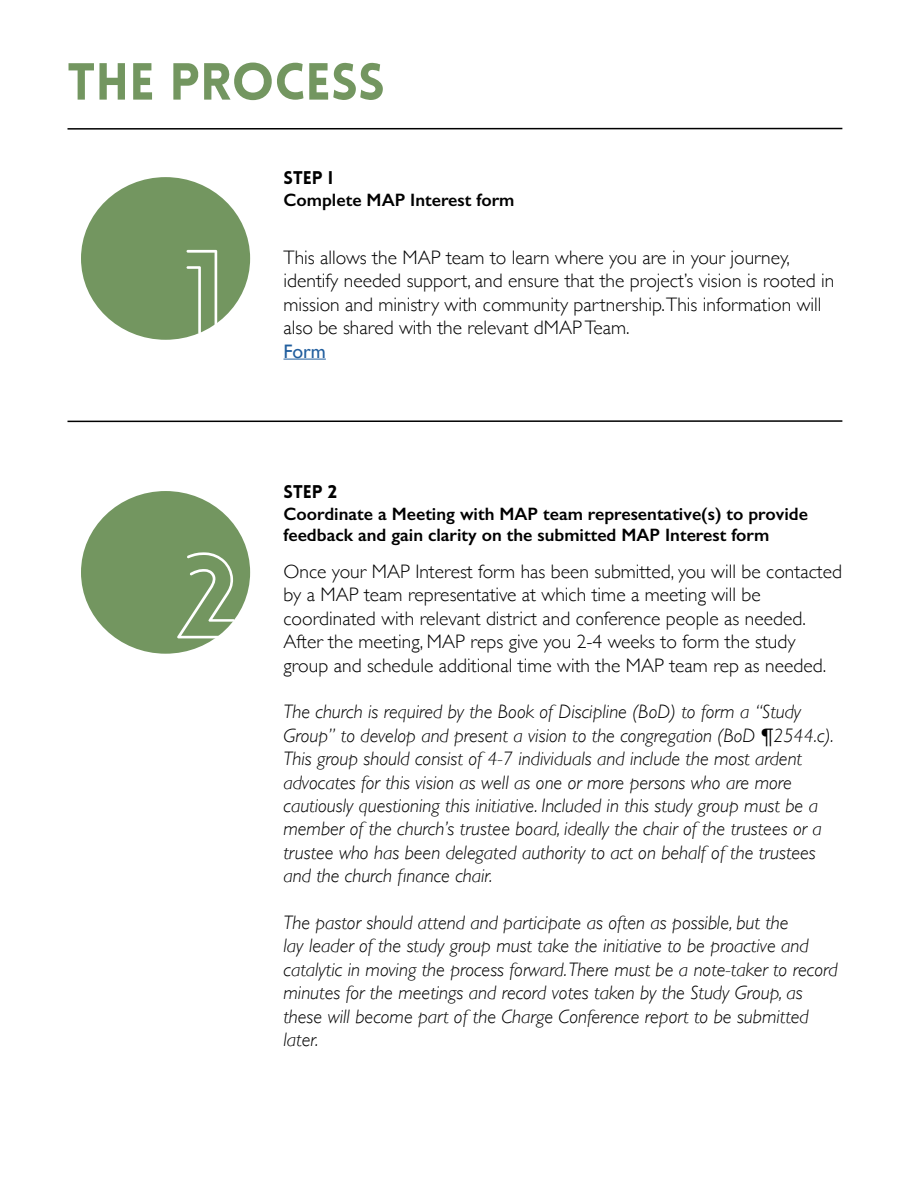
<style>
.page{position:relative;width:918px;height:1188px;background:#fff}
.page>*{position:absolute;margin:0;border:0;box-sizing:border-box;transform-origin:0 0}
.t1{font:300 114px "Lovelo Line";color:#fff}
.t2{font:900 51px "Lovelo";color:#739660}
.t3{font:italic 300 19.5px/23.4px "Gill Sans";color:#000}
.t4{font:300 19.5px/23.4px "Gill Sans";color:#000}
.t5{font:19.5px "Gill Sans";color:#215e9e}
.t6{font:600 18px/21.6px "Gill Sans";color:#000}
.t7{font:900 18px "Lovelo";color:#000}
</style>
<div class="page">
<hr style="left:68px;top:128px;width:774px;height:2px;background:#000">
<div style="left:81px;top:177px;width:169px;height:163px;background:#739660;border-radius:50%"></div>
<hr style="left:284px;top:359px;width:42px;height:1px;background:#215e9e">
<div style="left:81px;top:491px;width:169px;height:163px;background:#739660;border-radius:50%"></div>
<hr style="left:68px;top:420px;width:774px;height:2px;background:#000">
<h2 class="t2" style="left:68px;top:50px;width:319px">THE PROCESS</h2>
<h1 class="t1" style="left:183px;top:222px;width:45px">1</h1>
<p class="t7" style="left:284px;top:167px;width:51px">STEP I</p>
<p class="t6" style="left:284px;top:189px;width:232px">Complete MAP Interest form</p>
<p class="t4" style="left:284px;top:245px;width:553px">This allows the MAP team to learn where you are in your journey, identify needed support, and ensure that the project’s vision is rooted in mission and ministry with community partnership.This information will also be shared with the relevant dMAP Team.</p>
<p class="t5" style="left:284px;top:340px;width:44px">Form</p>
<h1 class="t1" style="left:176px;top:526px;width:65px">2</h1>
<p class="t7" style="left:284px;top:481px;width:55px">STEP 2</p>
<p class="t6" style="left:284px;top:503px;width:526px">Coordinate a Meeting with MAP team representative(s) to provide feedback and gain clarity on the submitted MAP Interest form</p>
<p class="t4" style="left:284px;top:559px;width:560px">Once your MAP Interest form has been submitted, you will be contacted by a MAP team representative at which time a meeting will be coordinated with relevant district and conference people as needed.<br>After the meeting, MAP reps give you 2-4 weeks to form the study group and schedule additional time with the MAP team rep as needed.</p>
<p class="t3" style="left:284px;top:700px;width:552px">The church is required by the Book of Discipline (BoD) to form a “Study Group” to develop and present a vision to the congregation (BoD ¶2544.c).<br>This group should consist of 4-7 individuals and include the most ardent advocates for this vision as well as one or more persons who are more cautiously questioning this initiative. Included in this study group must be a member of the church’s trustee board, ideally the chair of the trustees or a trustee who has been delegated authority to act on behalf of the trustees and the church finance chair.</p>
<p class="t3" style="left:284px;top:911px;width:556px">The pastor should attend and participate as often as possible, but the<br>lay leader of the study group must take the initiative to be proactive and catalytic in moving the process forward. There must be a note-taker to record minutes for the meetings and record votes taken by the Study Group, as these will become part of the Charge Conference report to be submitted later.</p>
</div>
